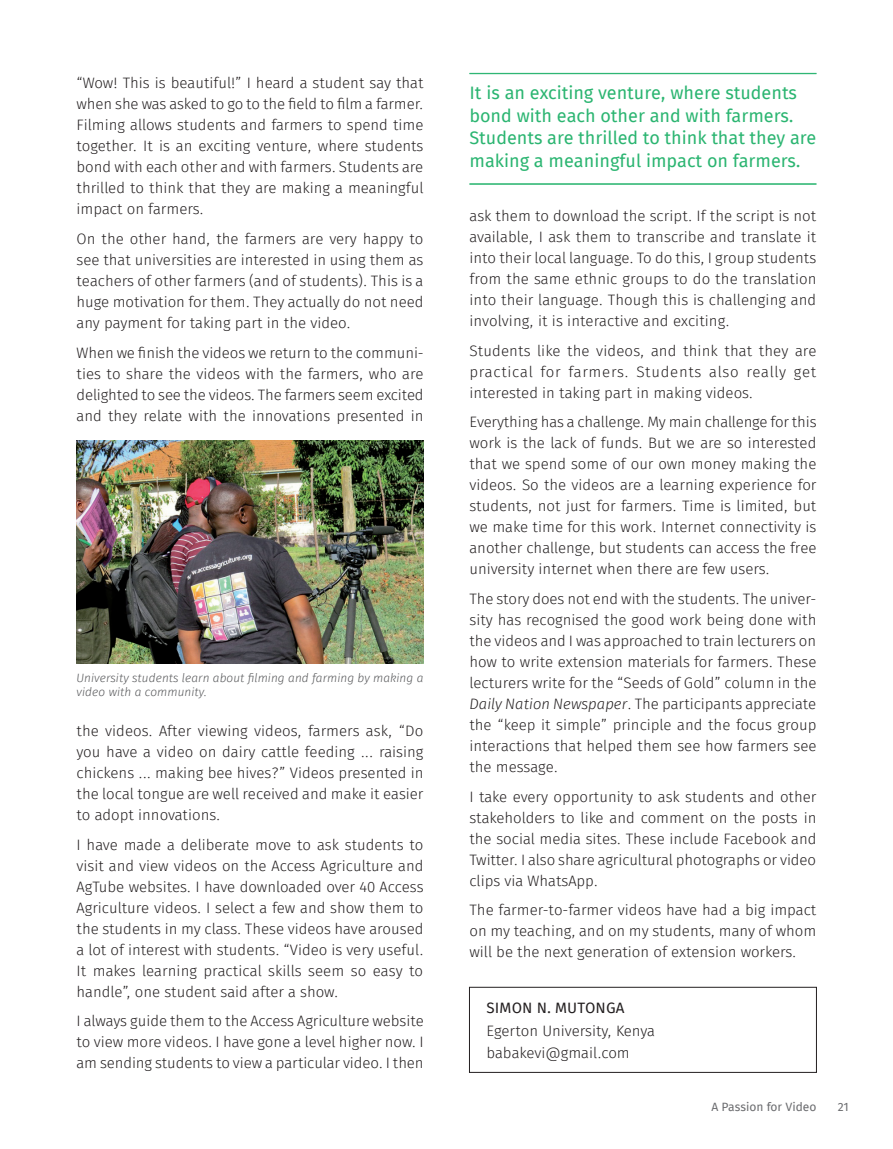
<style>
.page{position:relative;width:893px;height:1149px;background:#fff}
.page>*{position:absolute;margin:0;border:0;box-sizing:border-box;transform-origin:0 0}
.Callout{font:18px/22.5px "Fira Sans";color:#2bb571}
.Body_text_10_12{font:300 15px/21px "Fira Sans";color:#231f20;text-align:justify}
.Body_text_10_12-2{font:15px "Fira Sans";letter-spacing:.01em;color:#231f20}
._00-Figure_captions{font:italic 300 12px/14.4px "Fira Sans";color:#57585a}
.t1{font:12px "Fira Sans";color:#6c6d70}
.s1{font-style:italic}
</style>
<div class="page">
<div style="left:469px;top:986px;width:348px;height:86px;border:1px solid #231f20"></div>
<img style="left:77px;top:440px;width:346px;height:223px">
<hr style="left:469px;top:73px;width:347px;height:1px;background:#2bb571">
<hr style="left:469px;top:183px;width:347px;height:1px;background:#2bb571">
<hr style="left:469px;top:184px;width:347px;height:1px;background:#2bb571">
<p class="Body_text_10_12" style="left:77px;top:74px;width:348px">“Wow! This is beautiful!” I heard a student say that when she was asked to go to the field to film a farmer.<br>Filming allows students and farmers to spend time together. It is an exciting venture, where students bond with each other and with farmers. Students are thrilled to think that they are making a meaningful impact on farmers.</p>
<p class="Body_text_10_12" style="left:77px;top:229px;width:348px">On the other hand, the farmers are very happy to see that universities are interested in using them as teachers of other farmers (and of students). This is a huge motivation for them. They actually do not need any payment for taking part in the video.</p>
<p class="Body_text_10_12" style="left:77px;top:343px;width:349px">When we finish the videos we return to the communi&shy;ties to share the videos with the farmers, who are delighted to see the videos. The farmers seem excited and they relate with the innovations presented in</p>
<p class="_00-Figure_captions" style="left:77px;top:671px;width:348px">University students learn about filming and farming by making a video with a community.</p>
<p class="Body_text_10_12" style="left:77px;top:721px;width:348px">the videos. After viewing videos, farmers ask, “Do you have a video on dairy cattle feeding ... raising chickens ... making bee hives?” Videos presented in the local tongue are well received and make it easier to adopt innovations.</p>
<p class="Body_text_10_12" style="left:77px;top:834px;width:348px">I have made a deliberate move to ask students to visit and view videos on the Access Agriculture and AgTube websites. I have downloaded over 40 Access Agriculture videos. I select a few and show them to the students in my class. These videos have aroused a lot of interest with students. “Video is very useful.<br>It makes learning practical skills seem so easy to handle”, one student said after a show.</p>
<p class="Body_text_10_12" style="left:77px;top:1011px;width:349px">I always guide them to the Access Agriculture website to view more videos. I have gone a level higher now. I am sending students to view a particular video. I then</p>
<p class="Callout" style="left:469px;top:83px;width:348px">It is an exciting venture, where students bond with each other and with farmers.<br>Students are thrilled to think that they are making a meaningful impact on farmers.</p>
<p class="Body_text_10_12" style="left:469px;top:206px;width:348px">ask them to download the script. If the script is not available, I ask them to transcribe and translate it into their local language. To do this, I group students from the same ethnic groups to do the translation into their language. Though this is challenging and involving, it is interactive and exciting.</p>
<p class="Body_text_10_12" style="left:469px;top:341px;width:349px">Students like the videos, and think that they are practical for farmers. Students also really get interested in taking part in making videos.</p>
<p class="Body_text_10_12" style="left:469px;top:412px;width:349px">Everything has a challenge. My main challenge for this work is the lack of funds. But we are so interested that we spend some of our own money making the videos. So the videos are a learning experience for students, not just for farmers. Time is limited, but we make time for this work. Internet connectivity is another challenge, but students can access the free university internet when there are few users.</p>
<p class="Body_text_10_12" style="left:469px;top:589px;width:348px">The story does not end with the students. The univer&shy;sity has recognised the good work being done with the videos and I was approached to train lecturers on how to write extension materials for farmers. These lecturers write for the “Seeds of Gold” column in the <span class="s1">Daily Nation Newspaper</span>. The participants appreciate the “keep it simple” principle and the focus group interactions that helped them see how farmers see the message.</p>
<p class="Body_text_10_12" style="left:469px;top:786px;width:348px">I take every opportunity to ask students and other stakeholders to like and comment on the posts in the social media sites. These include Facebook and Twitter. I also share agricultural photographs or video clips via WhatsApp.</p>
<p class="Body_text_10_12" style="left:469px;top:900px;width:348px">The farmer-to-farmer videos have had a big impact on my teaching, and on my students, many of whom will be the next generation of extension workers.</p>
<p class="Body_text_10_12-2" style="left:487px;top:997px;width:139px">SIMON N. MUTONGA</p>
<p class="Body_text_10_12" style="left:486px;top:1020px;width:170px">Egerton University, Kenya</p>
<p class="Body_text_10_12" style="left:486px;top:1042px;width:145px">babakevi@gmail.com</p>
<p class="t1" style="left:711px;top:1097px;width:106px">A Passion for Video</p>
<p class="t1" style="left:838px;top:1097px;width:12px">21</p>
</div>
